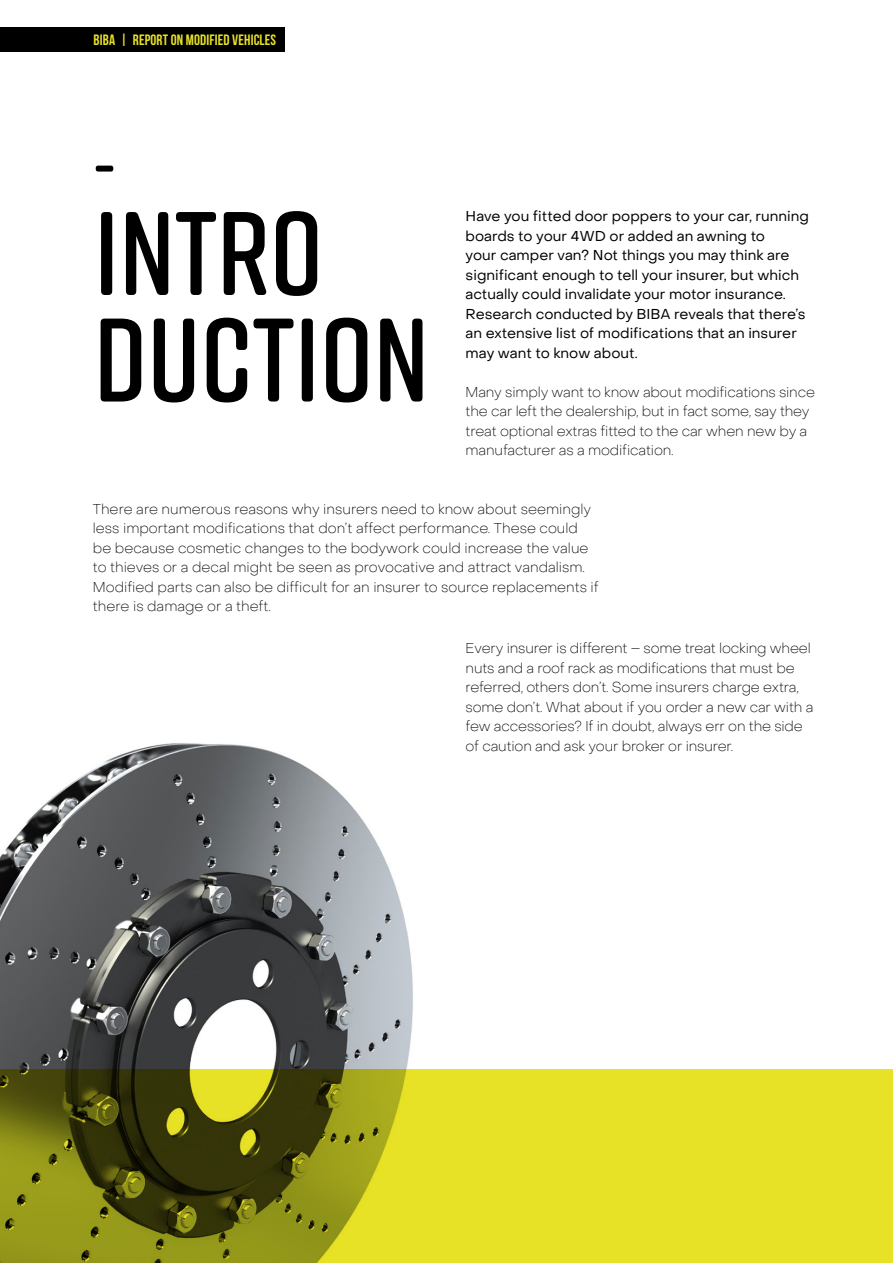
<style>
.page{position:relative;width:893px;height:1263px;background:#fff}
.page>*{position:absolute;margin:0;border:0;box-sizing:border-box;transform-origin:0 0}
.t1{font:600 118.5px/106.5px "Rift Soft";color:#000}
.t2{font:600 76.5px "Rift Soft";color:#000}
.t3{font:700 15px "Bebas Neue";letter-spacing:.01em;color:#e8e226}
.t4{font:100 14.25px/19.5px "Object Sans";letter-spacing:-.01em;color:#000}
.t5{font:14.25px/19.5px "Object Sans";color:#000}
</style>
<div class="page">
<img style="left:0;top:743px;width:413px;height:326px">
<svg style="left:0;top:1069px;width:893px;height:194px;background:#b4b11d"></svg>
<div style="left:0;top:28px;width:284px;height:24px;background:#000"></div>
<p class="t3" style="left:94px;top:32px;width:184px">BIBA | REPORT ON MODIFIED VEHICLES</p>
<h2 class="t2" style="left:94px;top:115px;width:23px">-</h2>
<h1 class="t1" style="left:94px;top:197px;width:337px">INTRO<br>DUCTION</h1>
<p class="t5" style="left:466px;top:207px;width:345px">Have you fitted door poppers to your car, running boards to your 4WD or added an awning to<br>your camper van? Not things you may think are significant enough to tell your insurer, but which actually could invalidate your motor insurance.<br>Research conducted by BIBA reveals that there’s an extensive list of modifications that an insurer may want to know about.</p>
<p class="t4" style="left:466px;top:382px;width:351px">Many simply want to know about modifications since the car left the dealership, but in fact some, say they treat optional extras fitted to the car when new by a manufacturer as a modification.</p>
<p class="t4" style="left:93px;top:499px;width:507px">There are numerous reasons why insurers need to know about seemingly less important modifications that don’t affect performance. These could be because cosmetic changes to the bodywork could increase the value to thieves or a decal might be seen as provocative and attract vandalism.<br>Modified parts can also be difficult for an insurer to source replacements if there is damage or a theft.</p>
<p class="t4" style="left:466px;top:638px;width:349px">Every insurer is different – some treat locking wheel nuts and a roof rack as modifications that must be referred, others don’t. Some insurers charge extra, some don’t. What about if you order a new car with a few accessories? If in doubt, always err on the side of caution and ask your broker or insurer.</p>
</div>
